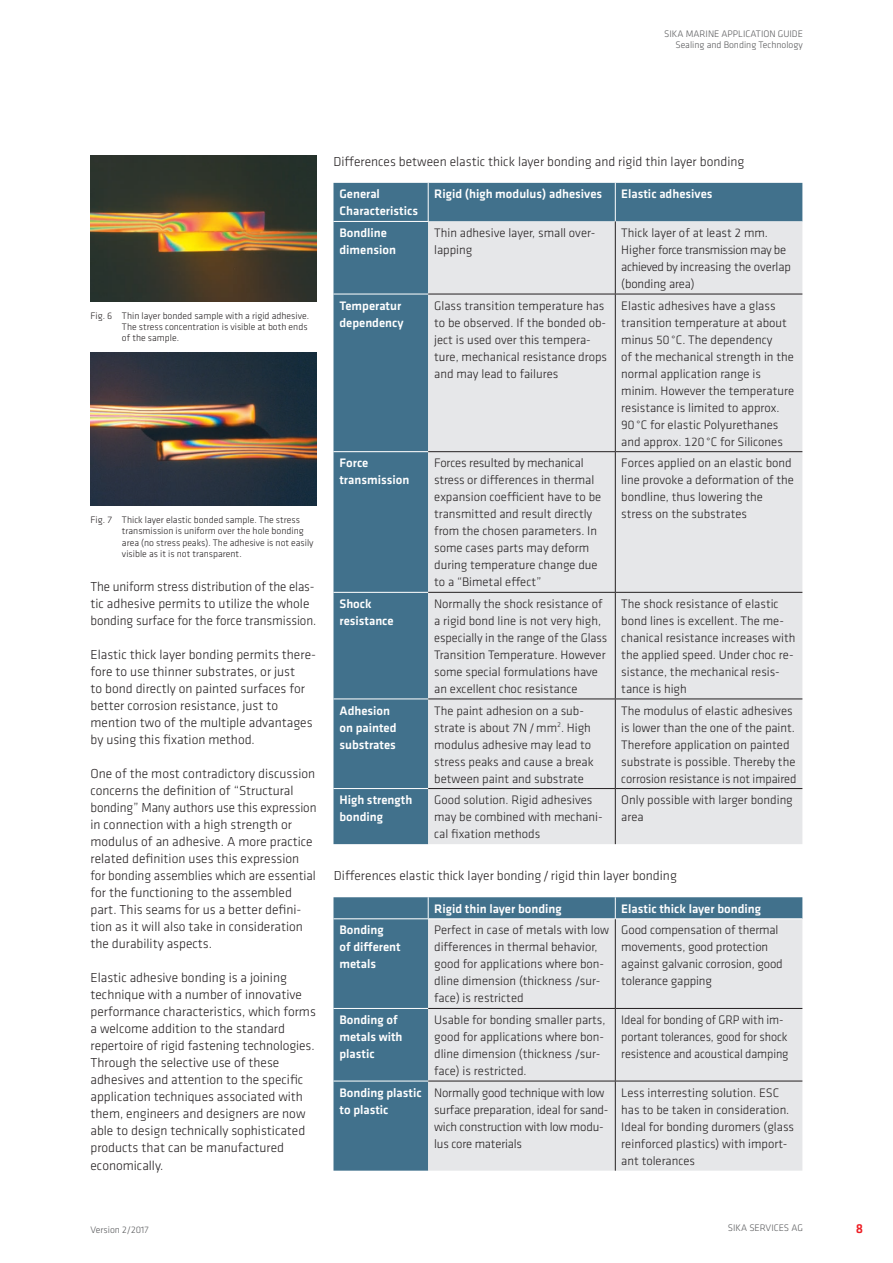
<style>
.page{position:relative;width:893px;height:1263px;background:#fff}
.page>*{position:absolute;margin:0;border:0;box-sizing:border-box;transform-origin:0 0}
.t1{font:300 13.5px/17px "Klavika";color:#231f20}
.t2{font:500 13.5px "Klavika";color:#ee1d23}
.t3{font:300 12.75px/17px "Klavika";color:#231f20}
.t4{font:500 12.75px/17px "Klavika";color:#fff}
.t5{font:300 12.75px/17px "Klavika";color:#231f20;scale:.96 1}
.t6{font:300 9.75px/11.2px "Klavika";color:#231f20}
.t7{font:300 9.75px/11.2px "Klavika";color:#57585a;text-align:right}
</style>
<div class="page">
<img style="left:91px;top:156px;width:225px;height:146px">
<img style="left:91px;top:353px;width:225px;height:153px">
<div style="left:333px;top:183px;width:469px;height:661px;background:#41718c"></div>
<div style="left:333px;top:222px;width:95px;height:566px;background:#41718c"></div>
<div style="left:428px;top:221px;width:374px;height:73px;background:#e6e7e9"></div>
<div style="left:428px;top:295px;width:374px;height:549px;background:#e6e7e9"></div>
<hr style="left:615px;top:183px;width:1px;height:38px;background:#fff">
<hr style="left:333px;top:294px;width:95px;height:1px;background:#fff">
<hr style="left:333px;top:451px;width:95px;height:1px;background:#fff">
<hr style="left:333px;top:592px;width:95px;height:1px;background:#fff">
<hr style="left:333px;top:698px;width:95px;height:1px;background:#fff">
<hr style="left:333px;top:788px;width:95px;height:1px;background:#fff">
<hr style="left:428px;top:183px;width:1px;height:38px;background:#fff">
<hr style="left:333px;top:221px;width:96px;height:1px;background:#fff">
<hr style="left:615px;top:221px;width:1px;height:73px;background:#231f20">
<hr style="left:428px;top:294px;width:187px;height:1px;background:#231f20">
<hr style="left:615px;top:294px;width:187px;height:1px;background:#231f20">
<hr style="left:615px;top:294px;width:1px;height:157px;background:#231f20">
<hr style="left:428px;top:451px;width:187px;height:1px;background:#231f20">
<hr style="left:615px;top:451px;width:187px;height:1px;background:#231f20">
<hr style="left:615px;top:452px;width:1px;height:140px;background:#231f20">
<hr style="left:428px;top:592px;width:187px;height:1px;background:#231f20">
<hr style="left:615px;top:592px;width:187px;height:1px;background:#231f20">
<hr style="left:615px;top:593px;width:1px;height:105px;background:#231f20">
<hr style="left:428px;top:698px;width:187px;height:1px;background:#231f20">
<hr style="left:615px;top:698px;width:187px;height:1px;background:#231f20">
<hr style="left:615px;top:699px;width:1px;height:89px;background:#231f20">
<hr style="left:428px;top:788px;width:187px;height:1px;background:#231f20">
<hr style="left:615px;top:788px;width:187px;height:1px;background:#231f20">
<hr style="left:615px;top:789px;width:1px;height:55px;background:#231f20">
<svg style="left:333px;top:897px;width:469px;height:274px;background:#bac7d0"></svg>
<hr style="left:333px;top:918px;width:95px;height:1px;background:#fff">
<hr style="left:615px;top:919px;width:1px;height:89px;background:#231f20">
<hr style="left:428px;top:1008px;width:187px;height:1px;background:#231f20">
<hr style="left:615px;top:1008px;width:187px;height:1px;background:#231f20">
<hr style="left:615px;top:1009px;width:1px;height:72px;background:#231f20">
<hr style="left:428px;top:1081px;width:187px;height:1px;background:#231f20">
<hr style="left:615px;top:1081px;width:187px;height:1px;background:#231f20">
<hr style="left:615px;top:1081px;width:1px;height:90px;background:#231f20">
<p class="t7" style="left:664px;top:28px;width:140px">SIKA MARINE APPLICATION GUIDE<br>Sealing and Bonding Technology</p>
<p class="t6" style="left:122px;top:310px;width:189px;text-indent:-31px">Fig. 6 Thin layer bonded sample with a rigid adhesive.<br>The stress concentration is visible at both ends of the sample.</p>
<p class="t6" style="left:122px;top:514px;width:193px;text-indent:-31px">Fig. 7 Thick layer elastic bonded sample. The stress transmission is uniform over the hole bonding area (no stress peaks). The adhesive is not easily visible as it is not transparent.</p>
<p class="t1" style="left:90px;top:578px;width:227px">The uniform stress distribution of the elas&shy;tic adhesive permits to utilize the whole bonding surface for the force transmission.</p>
<p class="t1" style="left:91px;top:646px;width:227px">Elastic thick layer bonding permits there&shy;fore to use thinner substrates, or just<br>to bond directly on painted surfaces for better corrosion resistance, just to mention two of the multiple advantages by using this fixation method.</p>
<p class="t1" style="left:91px;top:765px;width:227px">One of the most contradictory discussion concerns the definition of “Structural bonding” Many authors use this expression in connection with a high strength or modulus of an adhesive. A more practice related definition uses this expression for bonding assemblies which are essential for the functioning to the assembled part. This seams for us a better defini&shy;tion as it will also take in consideration the durability aspects.</p>
<p class="t1" style="left:91px;top:969px;width:227px">Elastic adhesive bonding is a joining technique with a number of innovative performance characteristics, which forms a welcome addition to the standard repertoire of rigid fastening technologies.<br>Through the selective use of these adhesives and attention to the specific application techniques associated with them, engineers and designers are now able to design technically sophisticated products that can be manufactured economically.</p>
<p class="t1" style="left:333px;top:153px;width:412px">Differences between elastic thick layer bonding and rigid thin layer bonding</p>
<p class="t4" style="left:339px;top:185px;width:80px">General<br>Characteristics</p>
<p class="t4" style="left:434px;top:185px;width:170px">Rigid (high modulus) adhesives</p>
<p class="t4" style="left:621px;top:185px;width:93px">Elastic adhesives</p>
<p class="t4" style="left:339px;top:224px;width:58px">Bondline dimension</p>
<p class="t3" style="left:434px;top:224px;width:163px">Thin adhesive layer, small over&shy;lapping</p>
<p class="t3" style="left:621px;top:224px;width:171px">Thick layer of at least 2 mm.<br>Higher force transmission may be achieved by increasing the overlap (bonding area)</p>
<p class="t4" style="left:339px;top:297px;width:66px">Temperatur dependency</p>
<p class="t3" style="left:434px;top:297px;width:174px">Glass transition temperature has to be observed. If the bonded ob&shy;ject is used over this tempera&shy;ture, mechanical resistance drops and may lead to failures</p>
<p class="t3" style="left:621px;top:297px;width:174px">Elastic adhesives have a glass transition temperature at about minus 50°C. The dependency<br>of the mechanical strength in the normal application range is minim. However the temperature resistance is limited to approx.<br>90°C for elastic Polyurethanes and approx. 120°C for Silicones</p>
<p class="t4" style="left:339px;top:454px;width:71px">Force transmission</p>
<p class="t3" style="left:434px;top:454px;width:169px">Forces resulted by mechanical stress or differences in thermal expansion coefficient have to be transmitted and result directly from the chosen parameters. In some cases parts may deform during temperature change due to a “Bimetal effect”</p>
<p class="t3" style="left:621px;top:454px;width:174px">Forces applied on an elastic bond line provoke a deformation of the bondline, thus lowering the stress on the substrates</p>
<p class="t4" style="left:339px;top:595px;width:56px">Shock resistance</p>
<p class="t3" style="left:434px;top:595px;width:175px">Normally the shock resistance of a rigid bond line is not very high, especially in the range of the Glass<br>Transition Temperature. However some special formulations have an excellent choc resistance</p>
<p class="t3" style="left:621px;top:595px;width:176px">The shock resistance of elastic bond lines is excellent. The me&shy;chanical resistance increases with the applied speed. Under choc re&shy;sistance, the mechanical resis&shy;tance is high</p>
<p class="t4" style="left:339px;top:701px;width:59px">Adhesion on painted substrates</p>
<p class="t3" style="left:434px;top:702px;width:161px">The paint adhesion on a sub&shy;strate is about 7N/mm<sup>2</sup>. High modulus adhesive may lead to stress peaks and cause a break between paint and substrate</p>
<p class="t3" style="left:621px;top:702px;width:177px">The modulus of elastic adhesives is lower than the one of the paint.<br>Therefore application on painted substrate is possible. Thereby the corrosion resistance is not impaired</p>
<p class="t4" style="left:339px;top:791px;width:74px">High strength bonding</p>
<p class="t3" style="left:434px;top:791px;width:170px">Good solution. Rigid adhesives may be combined with mechani&shy;cal fixation methods</p>
<p class="t3" style="left:621px;top:791px;width:173px">Only possible with larger bonding area</p>
<p class="t1" style="left:334px;top:867px;width:344px">Differences elastic thick layer bonding/ rigid thin layer bonding</p>
<p class="t4" style="left:434px;top:900px;width:129px">Rigid thin layer bonding</p>
<p class="t4" style="left:621px;top:900px;width:141px">Elastic thick layer bonding</p>
<p class="t4" style="left:339px;top:921px;width:63px">Bonding<br>of different metals</p>
<p class="t3" style="left:434px;top:921px;width:176px">Perfect in case of metals with low differences in thermal behavior, good for applications where bon&shy;dline dimension (thickness /sur&shy;face) is restricted</p>
<p class="t3" style="left:621px;top:921px;width:163px">Good compensation of thermal movements, good protection against galvanic corrosion, good tolerance gapping</p>
<p class="t4" style="left:339px;top:1011px;width:65px">Bonding of metals with plastic</p>
<p class="t3" style="left:434px;top:1011px;width:173px">Usable for bonding smaller parts, good for applications where bon&shy;dline dimension (thickness /sur&shy;face) is restricted.</p>
<p class="t5" style="left:621px;top:1011px;width:176px">Ideal for bonding of GRP with im&shy;portant tolerances, good for shock resistence and acoustical damping</p>
<p class="t4" style="left:339px;top:1083px;width:84px">Bonding plastic to plastic</p>
<p class="t3" style="left:434px;top:1084px;width:176px">Normally good technique with low surface preparation, ideal for sand&shy;wich construction with low modu&shy;lus core materials</p>
<p class="t3" style="left:621px;top:1084px;width:174px">Less interresting solution. ESC has to be taken in consideration.<br>Ideal for bonding duromers (glass reinforced plastics) with import&shy;ant tolerances</p>
<p class="t7" style="left:91px;top:1224px;width:60px">Version 2/2017</p>
<p class="t7" style="left:728px;top:1222px;width:77px">SIKA SERVICES AG</p>
<p class="t2" style="left:856px;top:1219px;width:9px">8</p>
</div>
